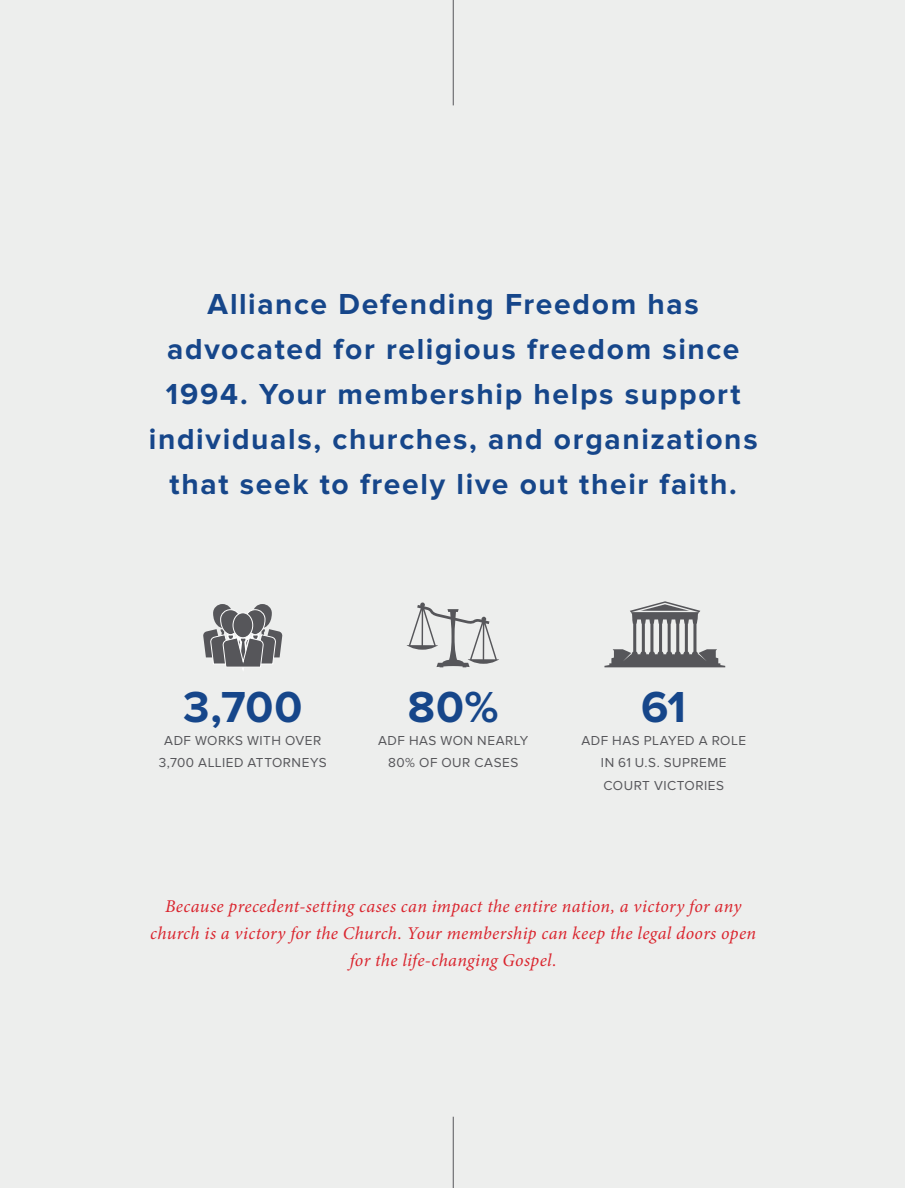
<style>
.page{position:relative;width:905px;height:1188px;background:#fff}
.page>*{position:absolute;margin:0;border:0;box-sizing:border-box;transform-origin:0 0}
.Body_Text{font:700 45px "Proxima Nova";letter-spacing:.01em;color:#16468a}
.Body_Text-2{font:700 30px/45px "Proxima Nova";letter-spacing:.055em;color:#16468a;text-align:center}
.Body_Text-3{font:italic 18px/27px "Minion Pro";letter-spacing:.015em;color:#da252e;text-align:center}
.Body_Text-4{font:13.5px/22.5px "Proxima Nova";letter-spacing:.035em;color:#56565a;text-align:center}
</style>
<div class="page">
<div style="left:0;top:0;width:904px;height:1188px;background:#edeeed"></div>
<hr style="left:453px;top:1117px;width:1px;height:71px;background:#56565a">
<hr style="left:453px;top:0;width:1px;height:105px;background:#56565a">
<svg style="left:406px;top:603px;width:93px;height:64px"></svg>
<svg style="left:604px;top:601px;width:121px;height:66px"></svg>
<svg style="left:253px;top:604px;width:19px;height:24px"></svg>
<div style="left:213px;top:604px;width:19px;height:24px;background:#56565a;border-radius:9px"></div>
<div style="left:245px;top:610px;width:20px;height:25px;background:#56565a;border-radius:10px"></div>
<div style="left:245px;top:609px;width:20px;height:26px;border:1px solid #fff;border-radius:10px"></div>
<div style="left:221px;top:610px;width:19px;height:25px;background:#56565a;border-radius:10px"></div>
<div style="left:220px;top:609px;width:21px;height:26px;border:1px solid #fff;border-radius:10px"></div>
<svg style="left:203px;top:629px;width:79px;height:41px"></svg>
<div style="left:233px;top:613px;width:20px;height:25px;background:#56565a;border-radius:50%"></div>
<div style="left:232px;top:612px;width:21px;height:26px;border:1px solid #fff;border-radius:50%"></div>
<p class="Body_Text-2" style="left:149px;top:282px;width:610px">Alliance Defending Freedom has advocated for religious freedom since 1994. Your membership helps support individuals, churches, and organizations that seek to freely live out their faith.</p>
<p class="Body_Text" style="left:183px;top:681px;width:121px">3,700</p>
<p class="Body_Text-4" style="left:159px;top:729px;width:169px">ADF WORKS WITH OVER<br>3,700 ALLIED ATTORNEYS</p>
<p class="Body_Text" style="left:408px;top:681px;width:92px">80%</p>
<p class="Body_Text-4" style="left:378px;top:729px;width:152px">ADF HAS WON NEARLY</p>
<p class="Body_Text-4" style="left:388px;top:752px;width:131px">80% OF OUR CASES</p>
<p class="Body_Text" style="left:641px;top:681px;width:46px">61</p>
<p class="Body_Text-4" style="left:581px;top:729px;width:166px">ADF HAS PLAYED A ROLE</p>
<p class="Body_Text-4" style="left:601px;top:752px;width:127px">IN 61 U.S. SUPREME</p>
<p class="Body_Text-4" style="left:603px;top:774px;width:122px">COURT VICTORIES</p>
<p class="Body_Text-3" style="left:150px;top:892px;width:607px">Because precedent-setting cases can impact the entire nation, a victory for any church is a victory for the Church. Your membership can keep the legal doors open for the life-changing Gospel.</p>
</div>
